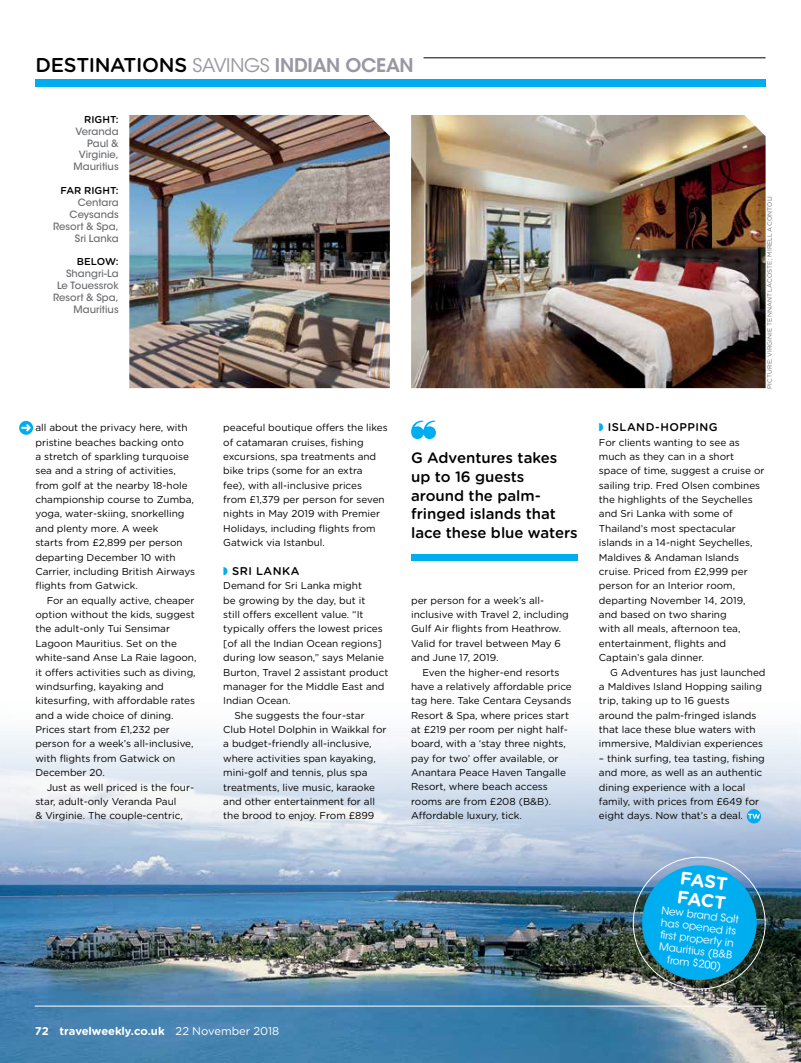
<style>
.page{position:relative;width:801px;height:1063px;background:#fff}
.page>*{position:absolute;margin:0;border:0;box-sizing:border-box;transform-origin:0 0}
.t1{font:500 20px "Gotham Rounded";letter-spacing:-.02em;color:#000}
.t2{font:700 18.25px/19.2px "Gotham Rounded";color:#fff}
.t3{font:500 15px/18.8px "Gotham Rounded";letter-spacing:-.005em;color:#000}
.t4{font:700 11.25px "Gotham Rounded";letter-spacing:-.005em;color:#fff}
.t5{font:500 11.25px "Gotham Rounded";letter-spacing:.045em;color:#000}
.t6{font:10.5px/12.1px "ITC Avant Garde Std";color:#fff;text-align:center}
.t7{font:10px/14.4px "Gotham Rounded";letter-spacing:-.005em;color:#000}
.t8{font:500 10px/11.9px "ITC Avant Garde Std";color:#6d6e71;text-align:right}
.t9{font:500 10px "Gotham Rounded";letter-spacing:.005em;color:#000}
.t10{font:6.25px "Gotham Rounded";letter-spacing:.015em;color:#6d6e71}
.s1{font-family:"ITC Avant Garde Std";font-weight:400;font-size:18.75px;color:#9898a4}
.s2{font-family:"ITC Avant Garde Std";font-weight:600;font-size:18.75px;color:#9898a4}
.s3{color:#00aeef}
.s4{font-weight:400}
</style>
<div class="page">
<img style="left:0;top:728px;width:801px;height:335px">
<hr style="left:35px;top:1006px;width:731px;height:1px;background:#fff">
<div style="left:35px;top:79px;width:730px;height:7px;background:#00aeef"></div>
<hr style="left:423px;top:58px;width:342px;height:1px;background:#000">
<div style="left:19px;top:421px;width:14px;height:14px;background:#00aeef;border-radius:50%"></div>
<svg style="left:21px;top:424px;width:10px;height:7px"></svg>
<div style="left:411px;top:554px;width:167px;height:7px;background:#00aeef"></div>
<svg style="left:411px;top:421px;width:25px;height:18px"></svg>
<img style="left:129px;top:115px;width:261px;height:273px">
<img style="left:411px;top:115px;width:354px;height:273px">
<svg style="left:747px;top:809px;width:14px;height:14px"></svg>
<svg style="left:748px;top:814px;width:12px;height:5px"></svg>
<img style="left:628px;top:852px;width:142px;height:141px">
<h1 class="t1" style="left:35px;top:50px;width:380px">DESTINATIONS <span class="s1">SAVINGS</span> <span class="s2">INDIAN OCEAN</span></h1>
<p class="t9" style="left:84px;top:112px;width:36px">RIGHT:</p>
<p class="t8" style="left:74px;top:125px;width:47px">Veranda<br>Paul &amp;<br>Virginie,<br>Mauritius</p>
<p class="t9" style="left:60px;top:183px;width:60px">FAR RIGHT:</p>
<p class="t8" style="left:53px;top:196px;width:67px">Centara<br>Ceysands<br>Resort &amp; Spa,<br>Sri Lanka</p>
<p class="t9" style="left:77px;top:255px;width:43px">BELOW:</p>
<p class="t8" style="left:53px;top:268px;width:67px">Shangri-La<br>Le Touessrok<br>Resort &amp; Spa,<br>Mauritius</p>
<p class="t7" style="left:35px;top:420px;width:161px">all about the privacy here, with pristine beaches backing onto<br>a stretch of sparkling turquoise sea and a string of activities, from golf at the nearby 18-hole championship course to Zumba, yoga, water-skiing, snorkelling and plenty more. A week<br>starts from £2,899 per person departing December 10 with<br>Carrier, including British Airways flights from Gatwick.</p>
<p class="t7" style="left:35px;top:593px;width:162px;text-indent:11px">For an equally active, cheaper option without the kids, suggest the adult-only Tui Sensimar<br>Lagoon Mauritius. Set on the white-sand Anse La Raie lagoon, it offers activities such as diving, windsurfing, kayaking and kitesurfing, with affordable rates and a wide choice of dining.<br>Prices start from £1,232 per person for a week’s all-inclusive, with flights from Gatwick on<br>December 20.</p>
<p class="t7" style="left:35px;top:779px;width:160px;text-indent:11px">Just as well priced is the four&shy;star, adult-only Veranda Paul<br>&amp; Virginie. The couple-centric,</p>
<p class="t7" style="left:223px;top:420px;width:166px">peaceful boutique offers the likes of catamaran cruises, fishing excursions, spa treatments and bike trips (some for an extra<br>fee), with all-inclusive prices from £1,379 per person for seven nights in May 2019 with Premier<br>Holidays, including flights from<br>Gatwick via Istanbul.</p>
<p class="t5" style="left:223px;top:563px;width:78px"><span class="s3">◗</span> SRI LANKA</p>
<p class="t7" style="left:223px;top:578px;width:140px">Demand for Sri Lanka might</p>
<p class="t7" style="left:223px;top:593px;width:144px">be growing by the day, but it</p>
<p class="t7" style="left:223px;top:607px;width:142px">still offers excellent value. “It</p>
<p class="t7" style="left:223px;top:621px;width:161px">typically offers the lowest prices</p>
<p class="t7" style="left:223px;top:636px;width:160px">[of all the Indian Ocean regions]</p>
<p class="t7" style="left:223px;top:650px;width:162px">during low season,” says Melanie</p>
<p class="t7" style="left:223px;top:664px;width:167px">Burton, Travel 2 assistant product</p>
<p class="t7" style="left:223px;top:679px;width:163px">manager for the Middle East and</p>
<p class="t7" style="left:223px;top:693px;width:69px">Indian Ocean.</p>
<p class="t7" style="left:234px;top:708px;width:132px">She suggests the four-star</p>
<p class="t7" style="left:223px;top:722px;width:165px">Club Hotel Dolphin in Waikkal for</p>
<p class="t7" style="left:223px;top:736px;width:150px">a budget-friendly all-inclusive,</p>
<p class="t7" style="left:223px;top:751px;width:154px">where activities span kayaking,</p>
<p class="t7" style="left:223px;top:765px;width:146px">mini-golf and tennis, plus spa</p>
<p class="t7" style="left:223px;top:779px;width:153px">treatments, live music, karaoke</p>
<p class="t7" style="left:223px;top:794px;width:153px">and other entertainment for all</p>
<p class="t7" style="left:223px;top:808px;width:153px">the brood to enjoy. From £899</p>
<h3 class="t3" style="left:411px;top:448px;width:168px">G Adventures takes up to 16 guests around the palm&shy;fringed islands that lace these blue waters</h3>
<p class="t7" style="left:411px;top:593px;width:159px">per person for a week’s all&shy;inclusive with Travel 2, including<br>Gulf Air flights from Heathrow.<br>Valid for travel between May 6 and June 17, 2019.</p>
<p class="t7" style="left:411px;top:664px;width:162px;text-indent:11px">Even the higher-end resorts have a relatively affordable price tag here. Take Centara Ceysands<br>Resort &amp; Spa, where prices start at £219 per room per night half&shy;board, with a ‘stay three nights, pay for two’ offer available, or<br>Anantara Peace Haven Tangalle<br>Resort, where beach access rooms are from £208 (B&amp;B).<br>Affordable luxury, tick.</p>
<p class="t4" style="left:35px;top:1023px;width:246px">72 travelweekly.co.uk <span class="s4">22 November 2018</span></p>
<p class="t10" style="left:765px;top:389px;width:195px;rotate:-90deg">PICTURE: VIRGINIE TENNANT LACOSTE; MIRELLA CONTOLI</p>
<p class="t5" style="left:599px;top:419px;width:120px"><span class="s3">◗</span> ISLAND-HOPPING</p>
<p class="t7" style="left:599px;top:434px;width:167px">For clients wanting to see as much as they can in a short space of time, suggest a cruise or sailing trip. Fred Olsen combines the highlights of the Seychelles and Sri Lanka with some of<br>Thailand’s most spectacular islands in a 14-night Seychelles,<br>Maldives &amp; Andaman Islands cruise. Priced from £2,999 per person for an Interior room, departing November 14, 2019, and based on two sharing<br>with all meals, afternoon tea, entertainment, flights and<br>Captain’s gala dinner.</p>
<p class="t7" style="left:599px;top:664px;width:168px;text-indent:11px">G Adventures has just launched a Maldives Island Hopping sailing trip, taking up to 16 guests around the palm-fringed islands that lace these blue waters with immersive, Maldivian experiences</p>
<p class="t7" style="left:599px;top:751px;width:167px">– think surfing, tea tasting, fishing and more, as well as an authentic dining experience with a local family, with prices from £649 for eight days. Now that’s a deal.</p>
<h2 class="t2" style="left:681px;top:868px;width:50px;rotate:7deg">FAST<br>FACT</h2>
<p class="t6" style="left:662px;top:904px;width:79px;rotate:7deg">New brand Salt has opened its fi rst property in<br>Mauritius (B&amp;B from $200)</p>
</div>
